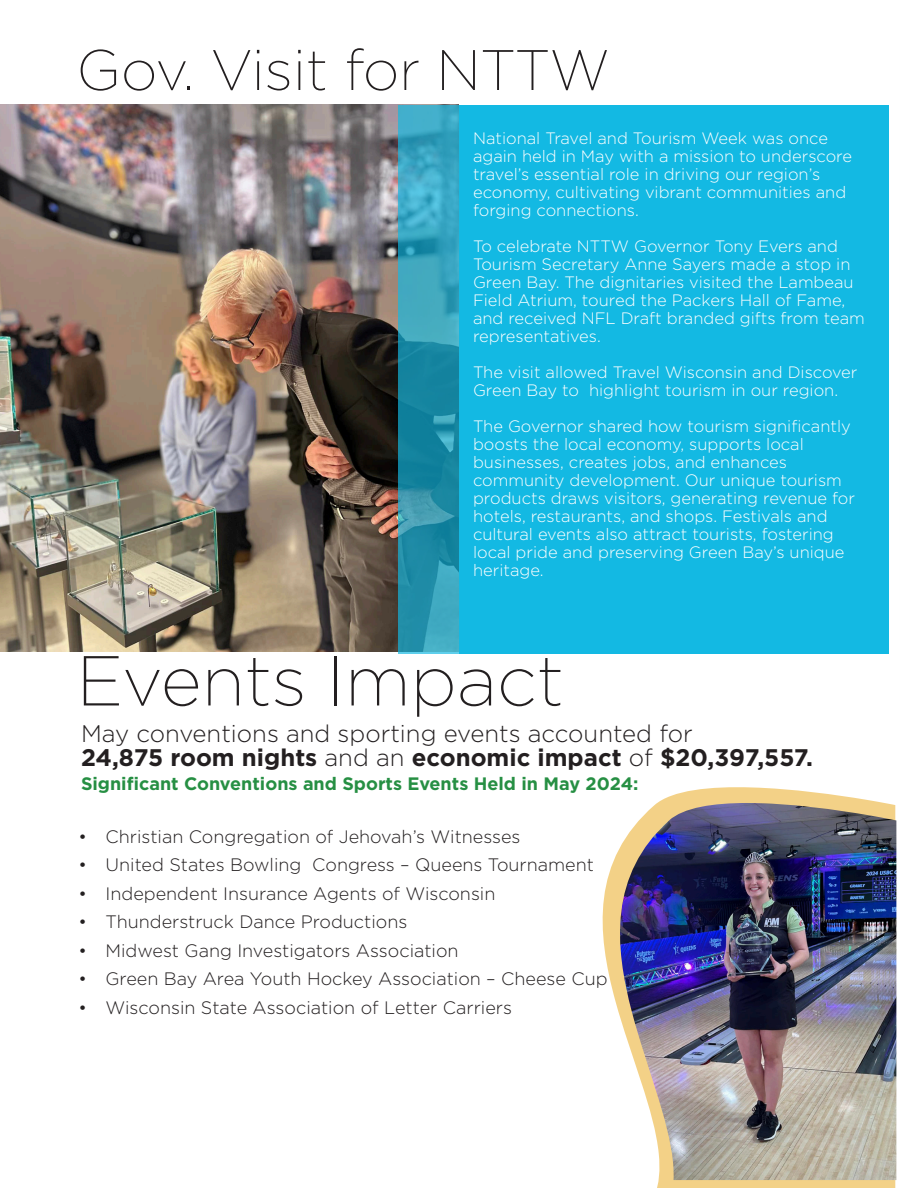
<style>
.page{position:relative;width:918px;height:1188px;background:#fff}
.page>*{position:absolute;margin:0;border:0;box-sizing:border-box;transform-origin:0 0}
.t1{font:200 70.5px "Gotham";color:#231f20}
.t2{font:200 57px "Gotham";color:#231f20}
.t3{font:300 24px/24px "Gotham";color:#231f20}
.t4{font:300 18px "Gotham";color:#231f20}
.t5{font:700 18px "Gotham";color:#268f43}
.t6{font:300 16.5px/18px "Gotham";color:#fff}
.s1{font-weight:700}
</style>
<div class="page">
<svg style="left:602px;top:787px;width:293px;height:401px"></svg>
<div style="left:459px;top:105px;width:430px;height:548px;background:#13b9e3"></div>
<img style="left:0;top:105px;width:398px;height:546px">
<svg style="left:398px;top:105px;width:61px;height:548px"></svg>
<img style="left:618px;top:803px;width:278px;height:377px">
<p class="t2" style="left:76px;top:34px;width:535px">Gov. Visit for NTTW</p>
<p class="t6" style="left:473px;top:129px;width:381px">National Travel and Tourism Week was once again held in May with a mission to underscore travel’s essential role in driving our region’s economy, cultivating vibrant communities and forging connections.</p>
<p class="t6" style="left:473px;top:237px;width:393px">To celebrate NTTW Governor Tony Evers and Tourism Secretary Anne Sayers made a stop in Green Bay. The dignitaries visited the Lambeau Field Atrium, toured the Packers Hall of Fame, and received NFL Draft branded gifts from team representatives.</p>
<p class="t6" style="left:473px;top:363px;width:386px">The visit allowed Travel Wisconsin and Discover<br>Green Bay to highlight tourism in our region.</p>
<p class="t6" style="left:473px;top:417px;width:384px">The Governor shared how tourism significantly boosts the local economy, supports local businesses, creates jobs, and enhances community development. Our unique tourism products draws visitors, generating revenue for hotels, restaurants, and shops. Festivals and cultural events also attract tourists, fostering local pride and preserving Green Bay’s unique heritage.</p>
<p class="t1" style="left:76px;top:637px;width:489px">Events Impact</p>
<p class="t3" style="left:81px;top:721px;width:734px">May conventions and sporting events accounted for<br><span class="s1">24,875 room nights</span> and an <span class="s1">economic impact</span> of <span class="s1">$20,397,557.</span></p>
<p class="t5" style="left:81px;top:771px;width:559px">Significant Conventions and Sports Events Held in May 2024:</p>
<p class="t4" style="left:79px;top:825px;width:444px">• Christian Congregation of Jehovah’s Witnesses</p>
<p class="t4" style="left:79px;top:854px;width:517px">• United States Bowling Congress – Queens Tournament</p>
<p class="t4" style="left:79px;top:882px;width:418px">• Independent Insurance Agents of Wisconsin</p>
<p class="t4" style="left:79px;top:911px;width:330px">• Thunderstruck Dance Productions</p>
<p class="t4" style="left:79px;top:939px;width:382px">• Midwest Gang Investigators Association</p>
<p class="t4" style="left:79px;top:968px;width:531px">• Green Bay Area Youth Hockey Association – Cheese Cup</p>
<p class="t4" style="left:79px;top:996px;width:435px">• Wisconsin State Association of Letter Carriers</p>
</div>
